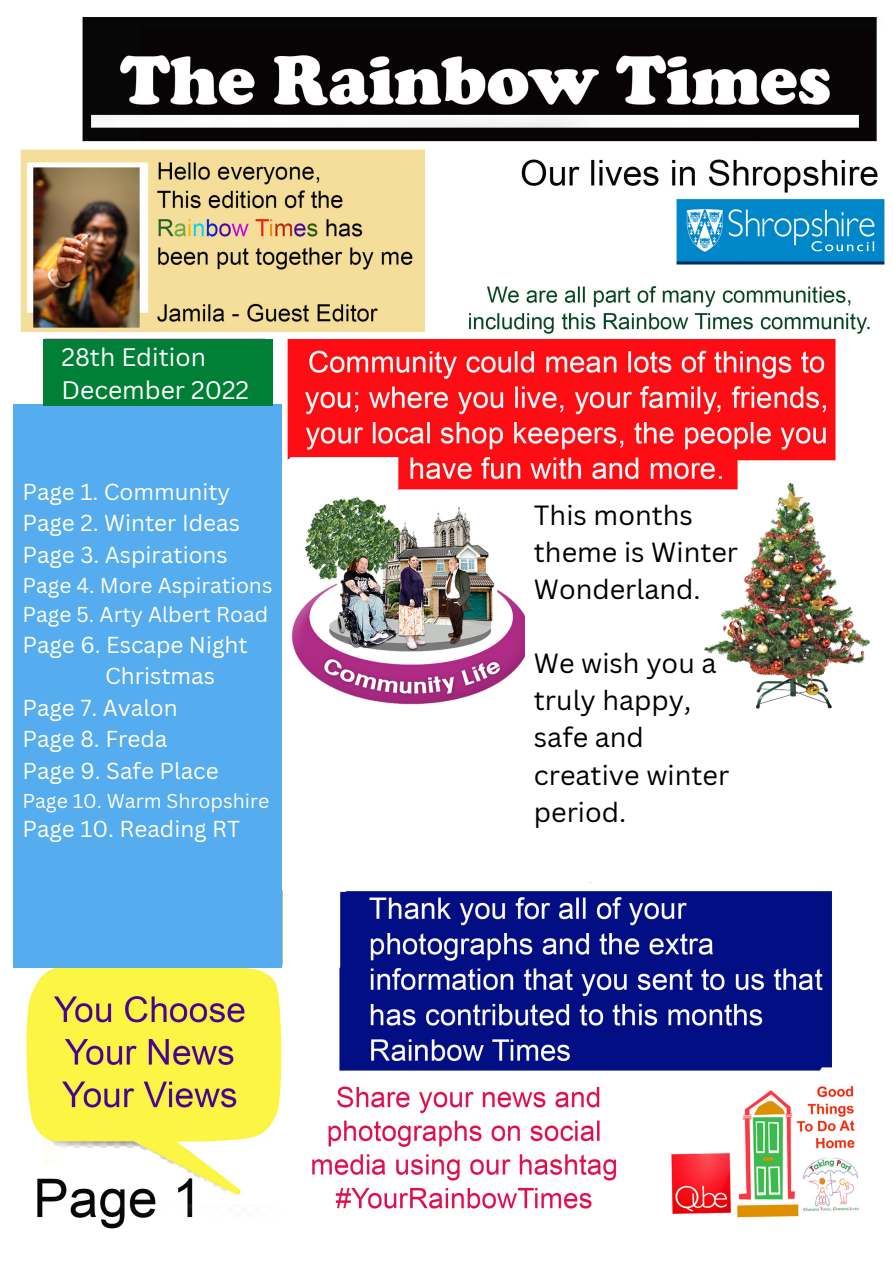
<style>
.page{position:relative;width:893px;height:1264px;background:#fff}
.page>*{position:absolute;margin:0;border:0;box-sizing:border-box;transform-origin:0 0}
.t1{font:27px/37px "Canva Sans";color:#000}
.t2{font:24.6px/33.8px "Canva Sans";color:#fff}
.t3{font:22.5px/31.5px "Canva Sans";color:#fff}
.t4{font:21px/29.2px "Canva Sans";color:#fff}
.t5{font:19.5px "Canva Sans";color:#fff}
</style>
<div class="page">
<img style="left:20px;top:17px;width:865px;height:1212px">
<div style="left:525px;top:496px;width:367px;height:386px;background:#fff"></div>
<div style="left:13px;top:404px;width:269px;height:564px;background:#55acee"></div>
<div style="left:43px;top:339px;width:230px;height:66px;background:#008037"></div>
<img style="left:673px;top:478px;width:212px;height:231px">
<p class="t2" style="left:62px;top:339px;width:189px">28th Edition<br>December 2022</p>
<p class="t3" style="left:22px;top:475px;width:219px">Page 1. Community<br>Page 2. Winter Ideas<br>Page 3. Aspirations</p>
<p class="t4" style="left:22px;top:570px;width:251px">Page 4. More Aspirations<br>Page 5. Arty Albert Road</p>
<p class="t3" style="left:22px;top:628px;width:227px">Page 6. Escape Night</p>
<p class="t3" style="left:105px;top:659px;width:111px">Christmas</p>
<p class="t3" style="left:22px;top:691px;width:157px">Page 7. Avalon</p>
<p class="t3" style="left:22px;top:722px;width:146px">Page 8. Freda</p>
<p class="t3" style="left:22px;top:754px;width:198px">Page 9. Safe Place</p>
<p class="t5" style="left:22px;top:787px;width:248px">Page 10. Warm Shropshire</p>
<p class="t3" style="left:22px;top:812px;width:219px">Page 10. Reading RT</p>
<p class="t1" style="left:534px;top:495px;width:206px">This months theme is Winter<br>Wonderland.</p>
<p class="t1" style="left:534px;top:644px;width:197px">We wish you a truly happy, safe and creative winter period.</p>
</div>
